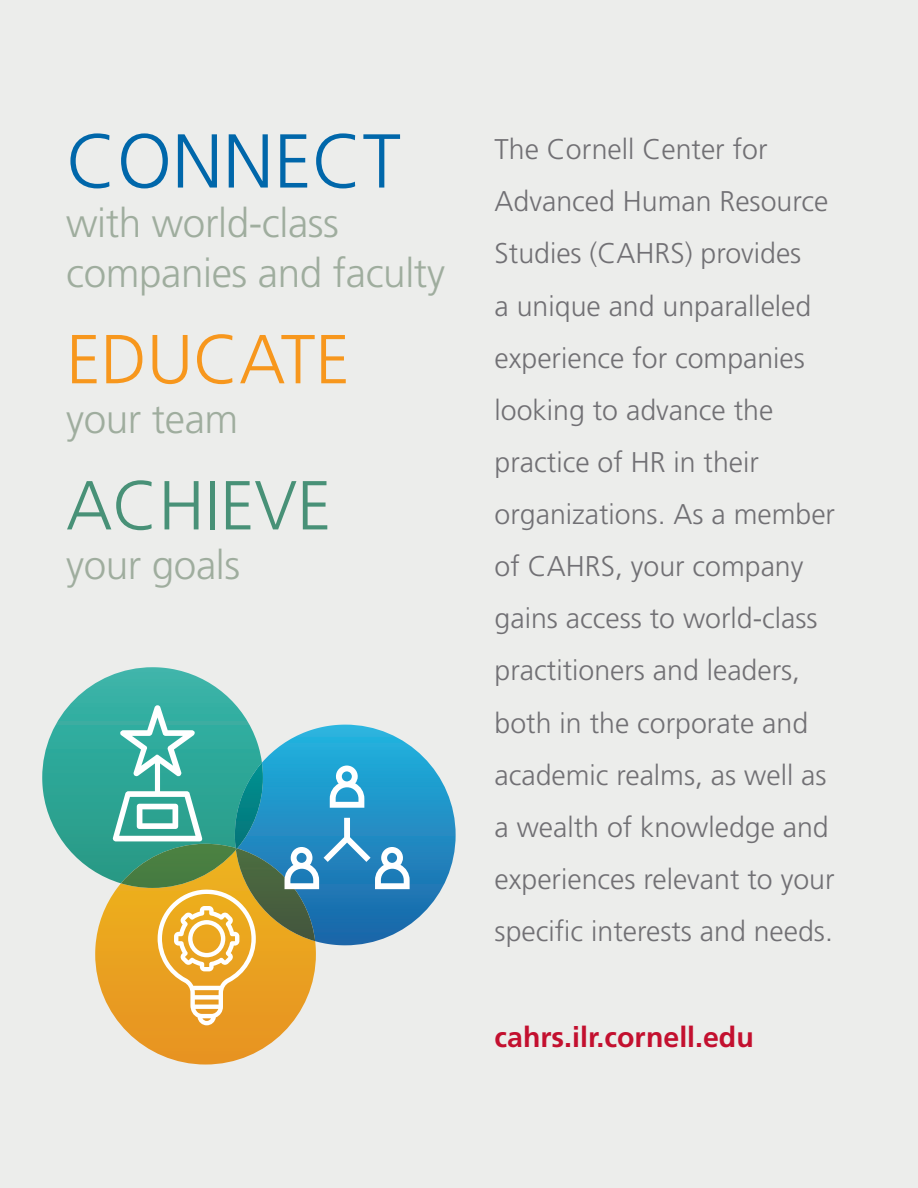
<style>
.page{position:relative;width:918px;height:1188px;background:#ecedeb}
.page>*{position:absolute;margin:0;border:0;box-sizing:border-box;transform-origin:0 0}
.t1{font:300 76.2px "Frutiger LT Std";color:#0067aa}
.t2{font:300 69.15px "Frutiger LT Std";color:#f7971d}
.t3{font:300 69.15px "Frutiger LT Std";color:#489177}
.t4{font:300 40.5px/49.7px "Frutiger LT Std";letter-spacing:-.01em;color:#9fad9e}
.t5{font:300 28.5px/52.2px "Frutiger LT Std";color:#717074}
.t6{font:700 28.5px "Frutiger LT Std";color:#c3102f}
</style>
<div class="page">
<svg style="left:42px;top:705px;width:368px;height:360px"></svg>
<h1 class="t1" style="left:66px;top:118px;width:336px">CONNECT</h1>
<h3 class="t4" style="left:66px;top:199px;width:380px">with world-class companies and faculty</h3>
<h2 class="t2" style="left:66px;top:320px;width:285px">EDUCATE</h2>
<h3 class="t4" style="left:66px;top:395px;width:174px">your team</h3>
<h2 class="t3" style="left:66px;top:466px;width:267px">ACHIEVE</h2>
<h3 class="t4" style="left:66px;top:541px;width:176px">your goals</h3>
<p class="t5" style="left:495px;top:124px;width:342px">The Cornell Center for<br>Advanced Human Resource<br>Studies (CAHRS) provides<br>a unique and unparalleled experience for companies looking to advance the practice of HR in their organizations. As a member of CAHRS, your company gains access to world-class practitioners and leaders, both in the corporate and academic realms, as well as a wealth of knowledge and experiences relevant to your specific interests and needs.</p>
<p class="t6" style="left:495px;top:1021px;width:261px">cahrs.ilr.cornell.edu</p>
</div>
